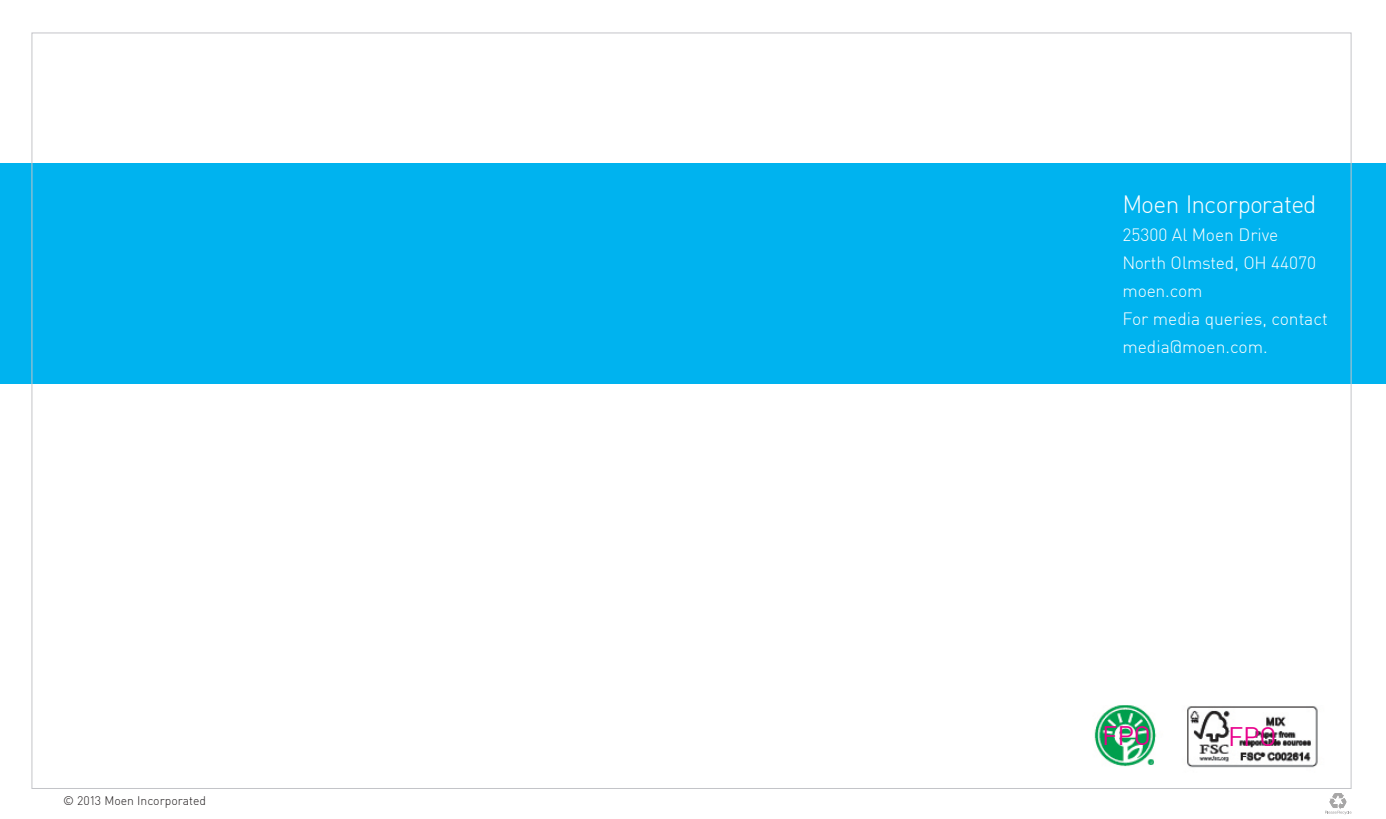
<style>
.page{position:relative;width:1386px;height:819px;background:#fff}
.page>*{position:absolute;margin:0;border:0;box-sizing:border-box;transform-origin:0 0}
.t1{font:26.25px "DIN Offc";letter-spacing:-.005em;color:#e9008c}
.t2{font:300 24.5px "DIN Offc";letter-spacing:-.03em;color:#fff}
.t3{font:300 17.5px/28px "DIN Offc";color:#fff}
.t4{font:300 12.25px "DIN Offc";color:#231f20}
</style>
<div class="page">
<img style="left:1094px;top:705px;width:224px;height:63px">
<div style="left:0;top:164px;width:1386px;height:220px;background:#00b3ef"></div>
<svg style="left:1325px;top:793px;width:27px;height:21px"></svg>
<p class="t4" style="left:63px;top:793px;width:145px">© 2013 Moen Incorporated</p>
<h2 class="t2" style="left:1122px;top:189px;width:196px">Moen Incorporated</h2>
<p class="t3" style="left:1122px;top:221px;width:207px">25300 Al Moen Drive<br>North Olmsted, OH 44070 moen.com<br>For media queries, contact media@moen.com.</p>
<h1 class="t1" style="left:1102px;top:719px;width:50px">FPO</h1>
<h1 class="t1" style="left:1228px;top:721px;width:50px">FPO</h1>
</div>
